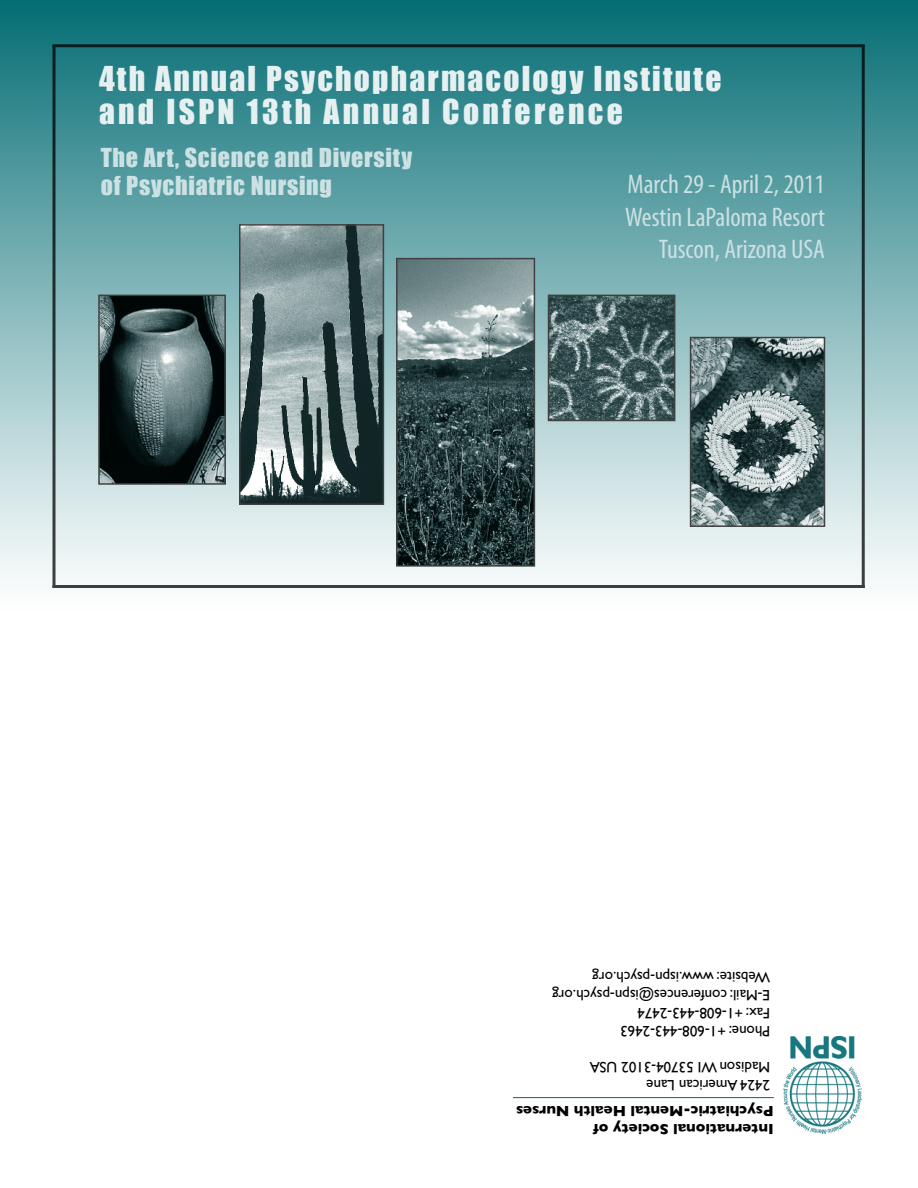
<style>
.page{position:relative;width:918px;height:1188px;background:#fff}
.page>*{position:absolute;margin:0;border:0;box-sizing:border-box;transform-origin:0 0}
.t1{font:31.5px/33px "Impact";letter-spacing:.07em;color:#e6f0f1}
.t2{font:condensed 27px/32.4px "Myriad Pro";color:#cce1e3;text-align:right}
.t3{font:24px/28.8px "Impact";letter-spacing:.03em;color:#cce1e3}
.t4{font:15px/18px "Gill Sans";color:#000}
.t5{font:700 15px/18px "Gill Sans";color:#000}
</style>
<div class="page">
<div style="left:0;top:0;width:918px;height:616px;background:linear-gradient(to bottom,#086f76,#fff)"></div>
<img style="left:101px;top:298px;width:122px;height:184px">
<div style="left:98px;top:295px;width:128px;height:190px;border:2px solid #404040"></div>
<img style="left:242px;top:227px;width:139px;height:275px">
<div style="left:239px;top:224px;width:145px;height:281px;border:2px solid #404040"></div>
<img style="left:399px;top:261px;width:133px;height:303px">
<div style="left:396px;top:258px;width:139px;height:309px;border:2px solid #404040"></div>
<img style="left:551px;top:298px;width:121px;height:120px">
<div style="left:548px;top:295px;width:127px;height:126px;border:2px solid #404040"></div>
<img style="left:693px;top:340px;width:129px;height:184px">
<div style="left:690px;top:337px;width:135px;height:190px;border:2px solid #404040"></div>
<hr style="left:52px;top:585px;width:813px;height:3px;background:#000">
<svg style="left:52px;top:47px;width:4px;height:541px;background:#3c5153"></svg>
<hr style="left:862px;top:45px;width:3px;height:543px;background:#000">
<hr style="left:52px;top:44px;width:813px;height:3px;background:#000">
<img style="left:783px;top:1037px;width:79px;height:97px">
<hr style="left:513px;top:1097px;width:261px;height:1px;background:#006a71">
<h1 class="t1" style="left:99px;top:61px;width:624px">4th Annual Psychopharmacology Institute and ISPN 13th Annual Conference</h1>
<h3 class="t3" style="left:101px;top:142px;width:313px">The Art, Science and Diversity of Psychiatric Nursing</h3>
<h2 class="t2" style="left:625px;top:168px;width:201px">March 29 - April 2, 2011<br>Westin LaPaloma Resort<br>Tuscon, Arizona USA</h2>
<p class="t4" style="left:770px;top:1040px;width:219px;rotate:-180deg">Phone: +1-608-443-2463<br>Fax: +1-608-443-2474<br>E-Mail: conferences@ispn-psych.org<br>Website: www.ispn-psych.org</p>
<p class="t4" style="left:770px;top:1094px;width:182px;rotate:-180deg">2424 American Lane<br>Madison WI 53704-3102 USA</p>
<p class="t5" style="left:774px;top:1138px;width:259px;rotate:-180deg">International Society of<br>Psychiatric-Mental Health Nurses</p>
</div>
